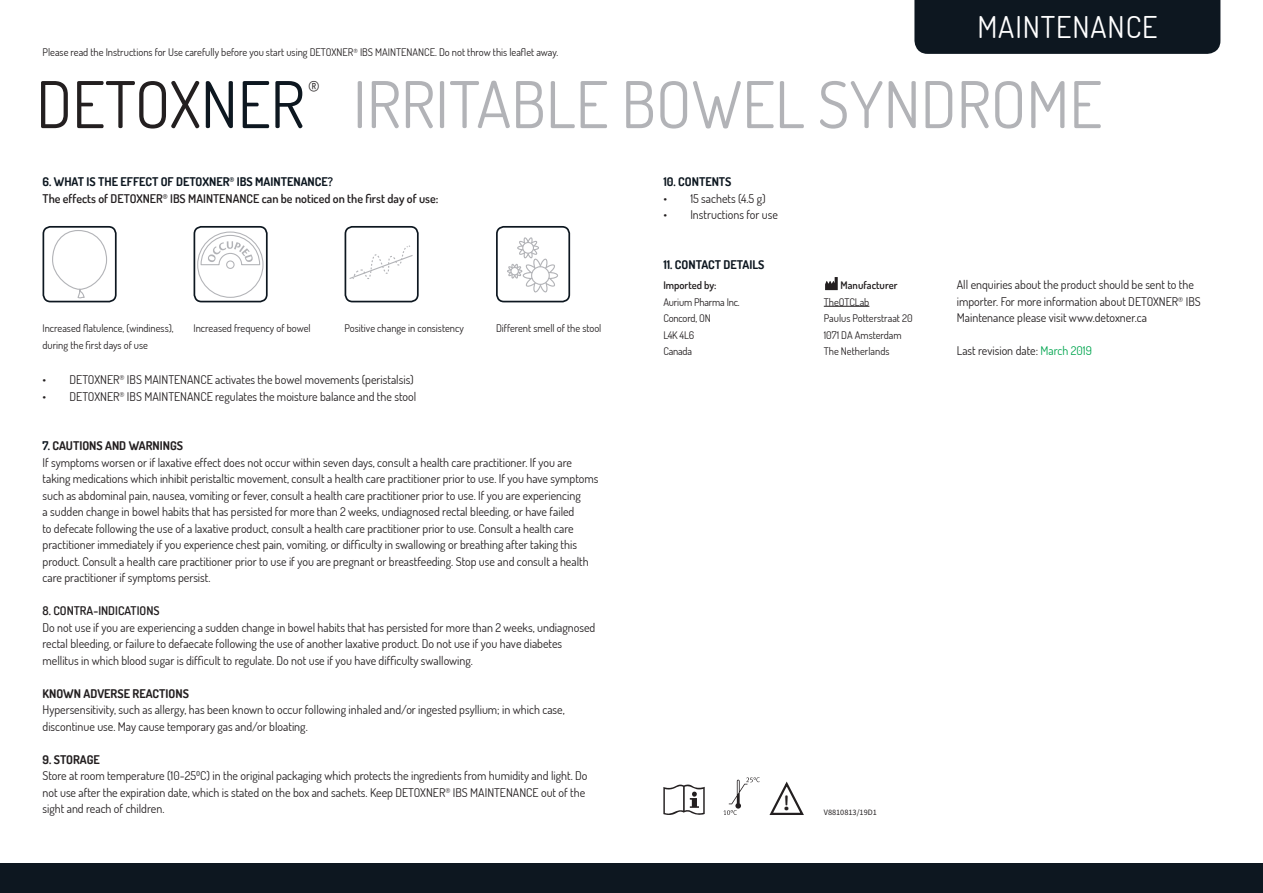
<style>
.page{position:relative;width:1263px;height:893px;background:#fff}
.page>*{position:absolute;margin:0;border:0;box-sizing:border-box;transform-origin:0 0}
.t1{font:64.35px "Dosis";color:#b2b3b7}
.t2{font:64.35px "Dosis";color:#231f20}
.t3{font:30px "Dosis";letter-spacing:.03em;color:#fff}
.t4{font:24px "Courier";color:#231f20;scale:.89 1}
.t5{font:16.05px "Dosis";color:#231f20}
.t6{font:12px/16.5px "Dosis";color:#231f20}
.t7{font:600 12px "Dosis";color:#231f20}
.t8{font:700 12px "Dosis";color:#0d1720}
.t9{font:700 12px "Dosis";color:#231f20}
.t10{font:10.5px "Dosis";color:#231f20}
.t11{font:600 10.5px "Dosis";color:#231f20}
.t12{font:8.25px "Source Sans Pro";color:#231f20}
.s1{color:#0d1720}
.s2{color:#00a54f}
</style>
<div class="page">
<div style="left:0;top:863px;width:1263px;height:30px;background:#0d1720"></div>
<svg style="left:663px;top:784px;width:42px;height:31px"></svg>
<svg style="left:723px;top:777px;width:37px;height:38px"></svg>
<svg style="left:769px;top:781px;width:35px;height:34px"></svg>
<hr style="left:824px;top:306px;width:45px;height:1px;background:#231f20">
<svg style="left:825px;top:277px;width:13px;height:13px"></svg>
<svg style="left:52px;top:230px;width:55px;height:69px"></svg>
<div style="left:43px;top:226px;width:74px;height:76px;border:2px solid #0d1720;border-radius:7px"></div>
<div style="left:194px;top:226px;width:74px;height:76px;border:2px solid #0d1720;border-radius:7px"></div>
<div style="left:197px;top:231px;width:67px;height:67px;border:1px solid #b2b3b7;border-radius:50%"></div>
<div style="left:226px;top:260px;width:9px;height:9px;border:1px solid #b2b3b7;border-radius:50%"></div>
<svg style="left:200px;top:234px;width:61px;height:32px"></svg>
<div style="left:345px;top:226px;width:74px;height:76px;border:2px solid #0d1720;border-radius:7px"></div>
<svg style="left:349px;top:245px;width:64px;height:34px"></svg>
<div style="left:496px;top:226px;width:74px;height:76px;border:2px solid #0d1720;border-radius:7px"></div>
<div style="left:540px;top:272px;width:18px;height:7px;border:1px solid #b2b3b7;border-radius:50%"></div>
<svg style="left:507px;top:237px;width:50px;height:56px"></svg>
<div style="left:511px;top:267px;width:7px;height:8px;background:#fff;border-radius:50%"></div>
<div style="left:510px;top:267px;width:9px;height:8px;border:1px solid #b2b3b7;border-radius:50%"></div>
<div style="left:914px;top:0;width:306px;height:54px;background:#0d1720"></div>
<p class="t3" style="left:977px;top:8px;width:182px">MAINTENANCE</p>
<p class="t10" style="left:43px;top:45px;width:517px">Please read the Instructions for Use carefully before you start using DETOXNER<sup>®</sup> IBS MAINTENANCE. Do not throw this leaflet away.</p>
<p class="t2" style="left:36px;top:62px;width:270px">DETOX<span class="s1">NER</span></p>
<p class="t5" style="left:308px;top:76px;width:13px">®</p>
<p class="t1" style="left:353px;top:62px;width:751px">IRRITABLE BOWEL SYNDROME</p>
<p class="t8" style="left:43px;top:174px;width:292px">6. WHAT IS THE EFFECT OF DETOXNER<sup>®</sup> IBS MAINTENANCE?</p>
<p class="t7" style="left:43px;top:190px;width:397px">The effects of DETOXNER<sup>®</sup> IBS MAINTENANCE can be noticed on the first day of use:</p>
<p class="t10" style="left:194px;top:321px;width:119px">Increased frequency of bowel</p>
<p class="t10" style="left:345px;top:321px;width:121px">Positive change in consistency</p>
<p class="t10" style="left:43px;top:322px;width:133px">Increased flatulence, (windiness),</p>
<p class="t10" style="left:496px;top:322px;width:107px">Different smell of the stool</p>
<p class="t10" style="left:43px;top:338px;width:107px">during the first days of use</p>
<p class="t6" style="left:43px;top:371px;width:373px">• DETOXNER<sup>®</sup> IBS MAINTENANCE activates the bowel movements (peristalsis)</p>
<p class="t6" style="left:43px;top:388px;width:375px">• DETOXNER<sup>®</sup> IBS MAINTENANCE regulates the moisture balance and the stool</p>
<p class="t9" style="left:43px;top:438px;width:142px"><span class="s1">7.</span> CAUTIONS AND WARNINGS</p>
<p class="t6" style="left:43px;top:454px;width:557px">If symptoms worsen or if laxative effect does not occur within seven days, consult a health care practitioner. If you are taking medications which inhibit peristaltic movement, consult a health care practitioner prior to use. If you have symptoms such as abdominal pain, nausea, vomiting or fever, consult a health care practitioner prior to use. If you are experiencing<br>a sudden change in bowel habits that has persisted for more than 2 weeks, undiagnosed rectal bleeding, or have failed<br>to defecate following the use of a laxative product, consult a health care practitioner prior to use. Consult a health care practitioner immediately if you experience chest pain, vomiting, or difficulty in swallowing or breathing after taking this product. Consult a health care practitioner prior to use if you are pregnant or breastfeeding. Stop use and consult a health care practitioner if symptoms persist.</p>
<p class="t7" style="left:43px;top:603px;width:119px">8. CONTRA-INDICATIONS</p>
<p class="t6" style="left:43px;top:619px;width:554px">Do not use if you are experiencing a sudden change in bowel habits that has persisted for more than 2 weeks, undiagnosed</p>
<p class="t6" style="left:43px;top:635px;width:521px">rectal bleeding, or failure to defaecate following the use of another laxative product. Do not use if you have diabetes mellitus in which blood sugar is difficult to regulate. Do not use if you have difficulty swallowing.</p>
<p class="t9" style="left:43px;top:685px;width:148px">KNOWN ADVERSE REACTIONS</p>
<p class="t6" style="left:43px;top:701px;width:524px">Hypersensitivity, such as allergy, has been known to occur following inhaled and/or ingested psyllium; in which case,</p>
<p class="t6" style="left:43px;top:718px;width:267px">discontinue use. May cause temporary gas and/or bloating.</p>
<p class="t9" style="left:43px;top:751px;width:59px">9. STORAGE</p>
<p class="t6" style="left:43px;top:767px;width:546px">Store at room temperature (10-25⁰C) in the original packaging which protects the ingredients from humidity and light. Do not use after the expiration date, which is stated on the box and sachets. Keep DETOXNER<sup>®</sup> IBS MAINTENANCE out of the sight and reach of children.</p>
<p class="t8" style="left:663px;top:174px;width:70px">10. CONTENTS</p>
<p class="t6" style="left:663px;top:190px;width:104px">• 15 sachets (4.5 g)</p>
<p class="t6" style="left:663px;top:206px;width:116px">• Instructions for use</p>
<p class="t8" style="left:663px;top:256px;width:103px">11. CONTACT DETAILS</p>
<p class="t11" style="left:663px;top:279px;width:55px">Imported by:</p>
<p class="t10" style="left:663px;top:295px;width:78px">Aurium Pharma Inc.</p>
<p class="t10" style="left:663px;top:312px;width:49px">Concord, ON</p>
<p class="t10" style="left:663px;top:328px;width:32px">L4K 4L6</p>
<p class="t10" style="left:663px;top:345px;width:30px">Canada</p>
<p class="t11" style="left:841px;top:279px;width:58px">Manufacturer</p>
<p class="t10" style="left:824px;top:295px;width:47px">TheOTCLab</p>
<p class="t10" style="left:824px;top:312px;width:90px">Paulus Potterstraat 20</p>
<p class="t10" style="left:824px;top:328px;width:79px">1071 DA Amsterdam</p>
<p class="t10" style="left:824px;top:345px;width:67px">The Netherlands</p>
<p class="t6" style="left:957px;top:276px;width:245px">All enquiries about the product should be sent to the importer. For more information about DETOXNER<sup>®</sup> IBS<br>Maintenance please visit www.detoxner.ca</p>
<p class="t6" style="left:957px;top:342px;width:137px">Last revision date: <span class="s2">March 2019</span></p>
<h3 class="t4" style="left:780px;top:784px;width:16px">!</h3>
<p class="t12" style="left:824px;top:807px;width:55px">V8810813/19D1</p>
</div>
